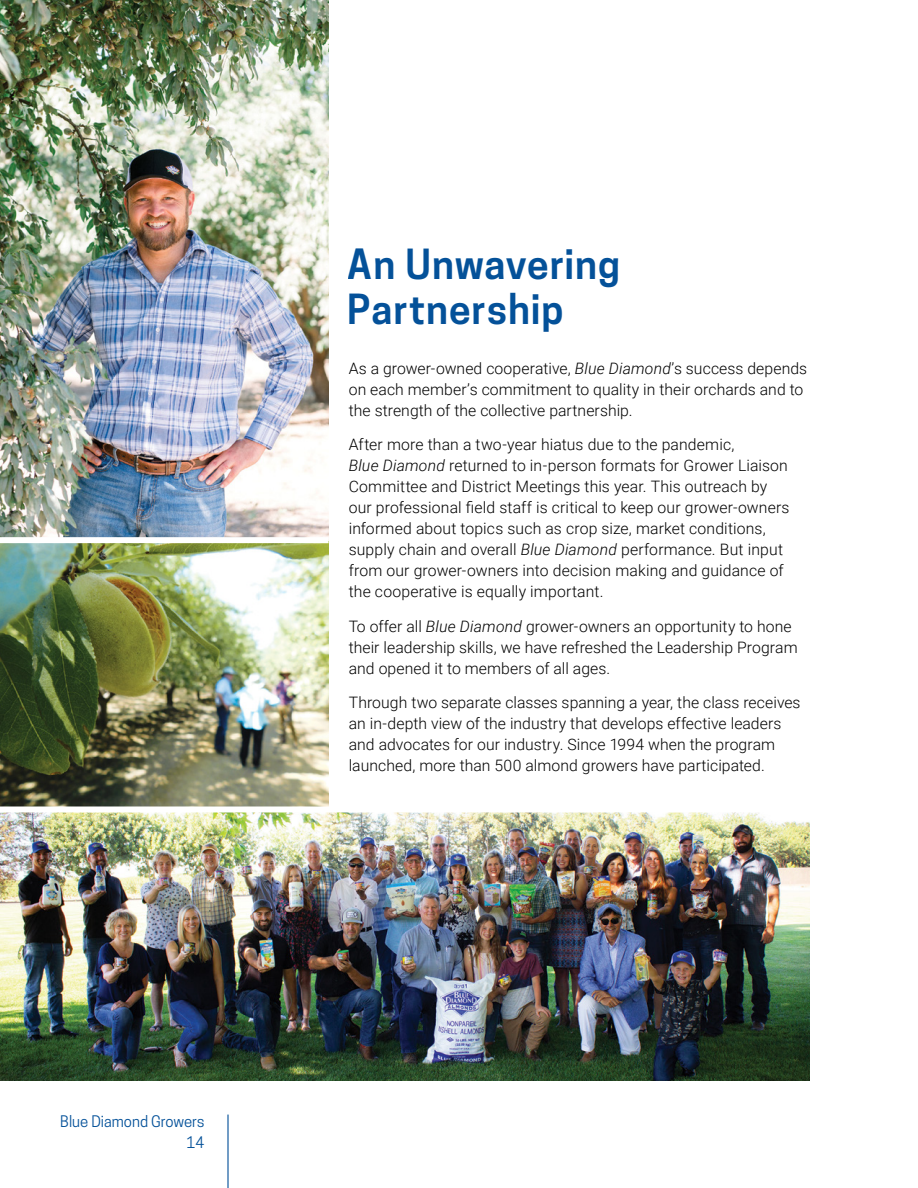
<style>
.page{position:relative;width:918px;height:1188px;background:#fff}
.page>*{position:absolute;margin:0;border:0;box-sizing:border-box;transform-origin:0 0}
.t1{font:600 39px/45px "Cooper Hewitt";letter-spacing:.02em;color:#045199}
.t2{font:300 15.75px/21px "Roboto";letter-spacing:.005em;color:#000}
.t3{font:15px "Cooper Hewitt";color:#045199}
.s1{font-style:italic}
</style>
<div class="page">
<img style="left:0;top:0;width:328px;height:537px">
<img style="left:0;top:543px;width:328px;height:263px">
<img style="left:0;top:812px;width:810px;height:268px">
<hr style="left:227px;top:1115px;width:2px;height:73px;background:#045199">
<p class="t3" style="left:60px;top:1112px;width:146px">Blue Diamond Growers</p>
<p class="t3" style="left:187px;top:1133px;width:19px">14</p>
<h1 class="t1" style="left:348px;top:242px;width:274px">An Unwavering<br>Partnership</h1>
<p class="t2" style="left:349px;top:357px;width:460px">As a grower-owned cooperative, <span class="s1">Blue Diamond</span>’s success depends on each member’s commitment to quality in their orchards and to the strength of the collective partnership.</p>
<p class="t2" style="left:349px;top:433px;width:442px">After more than a two-year hiatus due to the pandemic,<br><span class="s1">Blue Diamond</span> returned to in-person formats for Grower Liaison Committee and District Meetings this year. This outreach by our professional field staff is critical to keep our grower-owners informed about topics such as crop size, market conditions, supply chain and overall <span class="s1">Blue Diamond</span> performance. But input from our grower-owners into decision making and guidance of the cooperative is equally important.</p>
<p class="t2" style="left:349px;top:615px;width:450px">To offer all <span class="s1">Blue Diamond</span> grower-owners an opportunity to hone their leadership skills, we have refreshed the Leadership Program and opened it to members of all ages.</p>
<p class="t2" style="left:349px;top:691px;width:453px">Through two separate classes spanning a year, the class receives an in-depth view of the industry that develops effective leaders and advocates for our industry. Since 1994 when the program launched, more than 500 almond growers have participated.</p>
</div>
